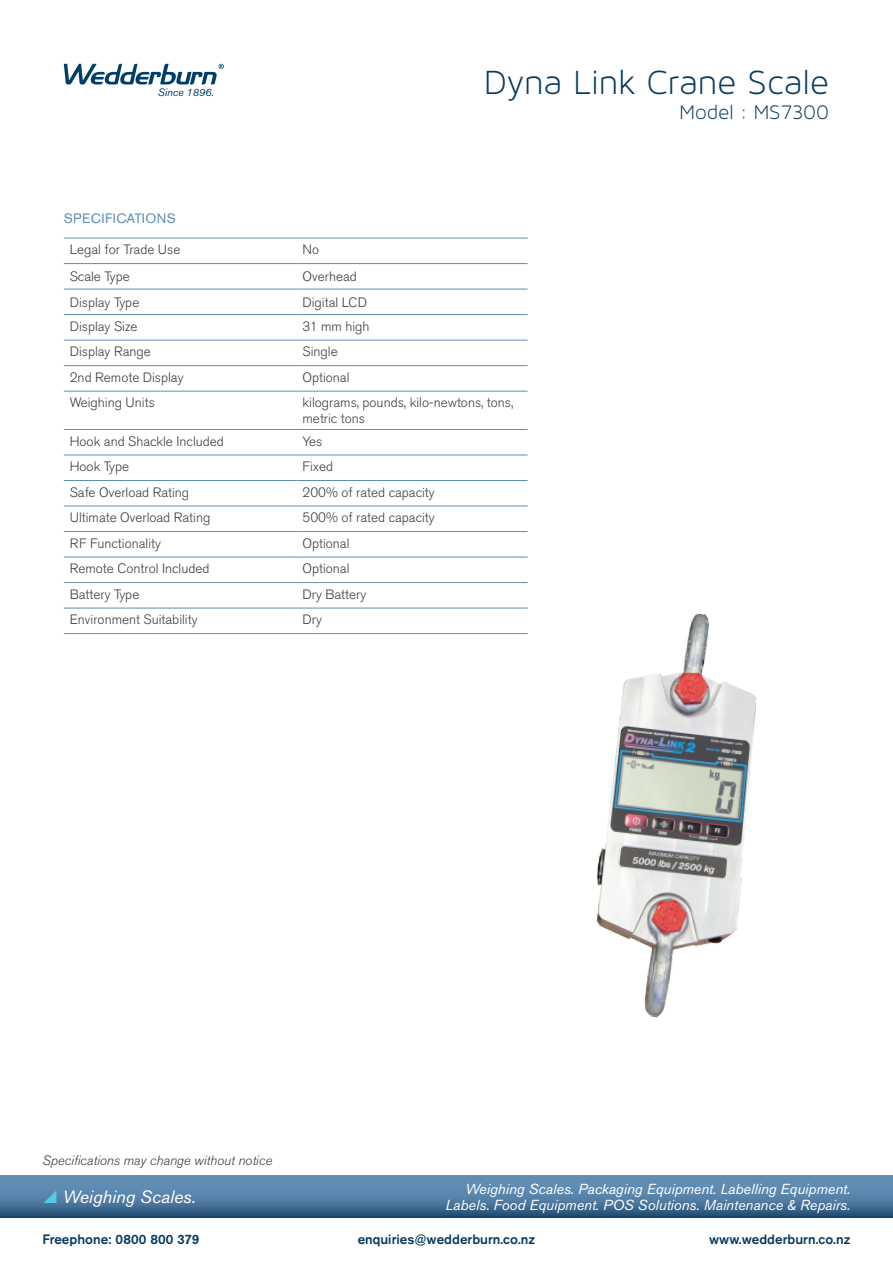
<style>
.page{position:relative;width:893px;height:1263px;background:#fff}
.page>*{position:absolute;margin:0;border:0;box-sizing:border-box;transform-origin:0 0}
.t1{font:36px "Maven Pro Light 300";letter-spacing:-.005em;color:#083b60}
.t2{font:21px "Maven Pro Light 300";letter-spacing:-.005em;color:#083b60}
.t3{font:italic 17.7px "Akzidenz Grotesk Pro";color:#fff}
.t4{font:italic 14.4px/16.2px "Akzidenz Grotesk Pro";color:#fff;text-align:right}
.t5{font:300 13.5px/16.2px "Akzidenz Grotesk Pro";color:#3e3e3f}
.t6{font:500 13.5px "Akzidenz Grotesk Pro";color:#083b60}
.t7{font:italic 300 13.5px "Akzidenz Grotesk Pro";color:#3e3e3f}
.t8{font:13.5px "Akzidenz Grotesk Pro";letter-spacing:.03em;color:#5f8db3}
.t9{font:italic 10.65px "Akzidenz Grotesk Pro";letter-spacing:-.01em;color:#003e69}
</style>
<div class="page">
<svg style="left:64px;top:64px;width:160px;height:21px"></svg>
<svg style="left:0;top:1175px;width:893px;height:43px;background:#4d799f"></svg>
<hr style="left:64px;top:238px;width:233px;height:1px;background:#5f8db3">
<hr style="left:297px;top:238px;width:231px;height:1px;background:#5f8db3">
<hr style="left:64px;top:263px;width:233px;height:1px;background:#5f8db3">
<hr style="left:297px;top:263px;width:231px;height:1px;background:#5f8db3">
<hr style="left:64px;top:289px;width:233px;height:1px;background:#5f8db3">
<hr style="left:297px;top:289px;width:231px;height:1px;background:#5f8db3">
<hr style="left:64px;top:314px;width:233px;height:1px;background:#5f8db3">
<hr style="left:297px;top:314px;width:231px;height:1px;background:#5f8db3">
<hr style="left:64px;top:340px;width:233px;height:1px;background:#5f8db3">
<hr style="left:297px;top:340px;width:231px;height:1px;background:#5f8db3">
<hr style="left:64px;top:365px;width:233px;height:1px;background:#5f8db3">
<hr style="left:297px;top:365px;width:231px;height:1px;background:#5f8db3">
<hr style="left:64px;top:391px;width:233px;height:1px;background:#5f8db3">
<hr style="left:297px;top:391px;width:231px;height:1px;background:#5f8db3">
<hr style="left:64px;top:429px;width:233px;height:1px;background:#5f8db3">
<hr style="left:297px;top:429px;width:231px;height:1px;background:#5f8db3">
<hr style="left:64px;top:455px;width:233px;height:1px;background:#5f8db3">
<hr style="left:297px;top:455px;width:231px;height:1px;background:#5f8db3">
<hr style="left:64px;top:480px;width:233px;height:1px;background:#5f8db3">
<hr style="left:297px;top:480px;width:231px;height:1px;background:#5f8db3">
<hr style="left:64px;top:506px;width:233px;height:1px;background:#5f8db3">
<hr style="left:297px;top:506px;width:231px;height:1px;background:#5f8db3">
<hr style="left:64px;top:531px;width:233px;height:1px;background:#5f8db3">
<hr style="left:297px;top:531px;width:231px;height:1px;background:#5f8db3">
<hr style="left:64px;top:557px;width:233px;height:1px;background:#5f8db3">
<hr style="left:297px;top:557px;width:231px;height:1px;background:#5f8db3">
<hr style="left:64px;top:582px;width:233px;height:1px;background:#5f8db3">
<hr style="left:297px;top:582px;width:231px;height:1px;background:#5f8db3">
<hr style="left:64px;top:608px;width:233px;height:1px;background:#5f8db3">
<hr style="left:297px;top:608px;width:231px;height:1px;background:#5f8db3">
<hr style="left:64px;top:633px;width:233px;height:1px;background:#5f8db3">
<hr style="left:297px;top:633px;width:231px;height:1px;background:#5f8db3">
<img style="left:596px;top:613px;width:161px;height:405px">
<svg style="left:44px;top:1190px;width:13px;height:13px"></svg>
<p class="t9" style="left:158px;top:85px;width:58px">Since 1896.</p>
<h1 class="t1" style="left:484px;top:62px;width:347px">Dyna Link Crane Scale</h1>
<h2 class="t2" style="left:680px;top:101px;width:151px">Model : MS7300</h2>
<p class="t8" style="left:64px;top:210px;width:113px">SPECIFICATIONS</p>
<p class="t5" style="left:70px;top:241px;width:112px">Legal for Trade Use</p>
<p class="t5" style="left:303px;top:241px;width:18px">No</p>
<p class="t5" style="left:70px;top:269px;width:62px">Scale Type</p>
<p class="t5" style="left:303px;top:269px;width:56px">Overhead</p>
<p class="t5" style="left:70px;top:294px;width:71px">Display Type</p>
<p class="t5" style="left:303px;top:294px;width:66px">Digital LCD</p>
<p class="t5" style="left:70px;top:318px;width:69px">Display Size</p>
<p class="t5" style="left:303px;top:318px;width:69px">31 mm high</p>
<p class="t5" style="left:70px;top:343px;width:83px">Display Range</p>
<p class="t5" style="left:303px;top:343px;width:37px">Single</p>
<p class="t5" style="left:70px;top:369px;width:115px">2nd Remote Display</p>
<p class="t5" style="left:303px;top:369px;width:48px">Optional</p>
<p class="t5" style="left:70px;top:394px;width:87px">Weighing Units</p>
<p class="t5" style="left:303px;top:394px;width:212px">kilograms, pounds, kilo-newtons, tons, metric tons</p>
<p class="t5" style="left:70px;top:433px;width:156px">Hook and Shackle Included</p>
<p class="t5" style="left:303px;top:433px;width:21px">Yes</p>
<p class="t5" style="left:70px;top:458px;width:61px">Hook Type</p>
<p class="t5" style="left:303px;top:458px;width:32px">Fixed</p>
<p class="t5" style="left:70px;top:484px;width:121px">Safe Overload Rating</p>
<p class="t5" style="left:303px;top:484px;width:134px">200% of rated capacity</p>
<p class="t5" style="left:70px;top:509px;width:142px">Ultimate Overload Rating</p>
<p class="t5" style="left:303px;top:509px;width:134px">500% of rated capacity</p>
<p class="t5" style="left:70px;top:535px;width:93px">RF Functionality</p>
<p class="t5" style="left:303px;top:535px;width:48px">Optional</p>
<p class="t5" style="left:70px;top:560px;width:141px">Remote Control Included</p>
<p class="t5" style="left:303px;top:560px;width:48px">Optional</p>
<p class="t5" style="left:70px;top:586px;width:71px">Battery Type</p>
<p class="t5" style="left:303px;top:586px;width:65px">Dry Battery</p>
<p class="t5" style="left:70px;top:611px;width:129px">Environment Suitability</p>
<p class="t5" style="left:303px;top:611px;width:21px">Dry</p>
<p class="t7" style="left:43px;top:1152px;width:231px">Specifications may change without notice</p>
<h3 class="t3" style="left:63px;top:1185px;width:134px">Weighing Scales.</h3>
<p class="t4" style="left:445px;top:1180px;width:406px">Weighing Scales. Packaging Equipment. Labelling Equipment.<br>Labels. Food Equipment. POS Solutions. Maintenance &amp; Repairs.</p>
<p class="t6" style="left:43px;top:1230px;width:159px">Freephone: 0800 800 379</p>
<p class="t6" style="left:358px;top:1230px;width:179px">enquiries@wedderburn.co.nz</p>
<p class="t6" style="left:709px;top:1230px;width:143px">www.wedderburn.co.nz</p>
</div>
